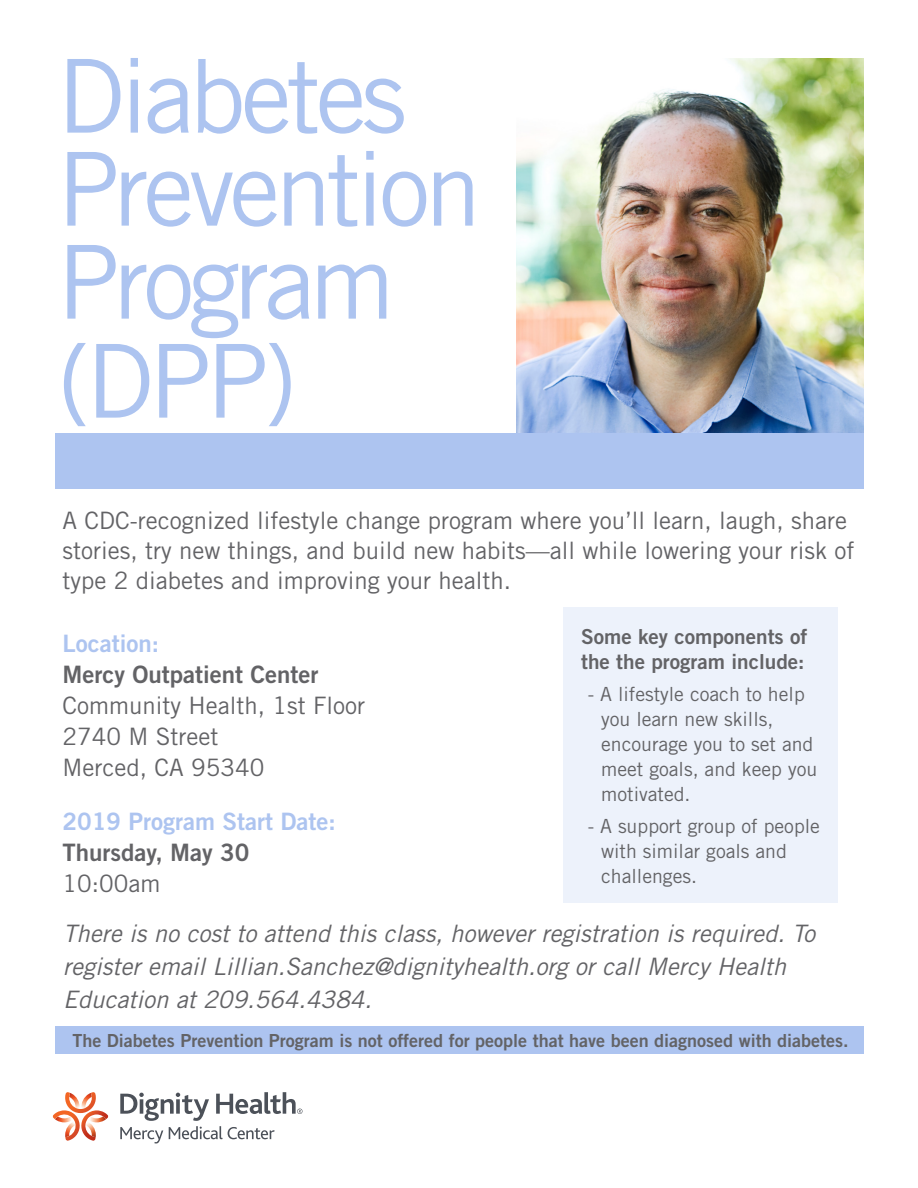
<style>
.page{position:relative;width:918px;height:1188px;background:#fff}
.page>*{position:absolute;margin:0;border:0;box-sizing:border-box;transform-origin:0 0}
.t1{font:102px "Trade Gothic LT Std";letter-spacing:-.05em;color:#adc4f0}
.t2{font:24px/30px "Trade Gothic LT Std";color:#636366}
.t3{font:italic 24px "Trade Gothic LT Std";color:#636366}
.t4{font:24px "Trade Gothic LT Std Bd 2";color:#636366}
.t5{font:24px "Trade Gothic LT Std Bd 2";color:#adc4f0}
.t6{font:20.7px/25.2px "Trade Gothic LT Std Bd 2";color:#636366}
.t7{font:19.5px/25.2px "Trade Gothic LT Std";color:#636366}
.t8{font:18px "Trade Gothic LT Std Bd 2";color:#636366}
</style>
<div class="page">
<img style="left:517px;top:59px;width:347px;height:374px">
<div style="left:56px;top:433px;width:808px;height:56px;background:#adc4f0"></div>
<svg style="left:53px;top:1092px;width:55px;height:49px"></svg>
<img style="left:87px;top:1119px;width:19px;height:3px">
<img style="left:87px;top:1116px;width:19px;height:3px">
<svg style="left:120px;top:1092px;width:182px;height:51px"></svg>
<div style="left:564px;top:607px;width:274px;height:296px;background:#edf2fb"></div>
<div style="left:56px;top:1026px;width:808px;height:28px;background:#adc4f0"></div>
<p class="t1" style="left:57px;top:35px;width:351px">Diabetes</p>
<p class="t1" style="left:57px;top:128px;width:426px">Prevention</p>
<p class="t1" style="left:57px;top:221px;width:339px">Program</p>
<p class="t1" style="left:57px;top:320px;width:242px">(DPP)</p>
<p class="t2" style="left:63px;top:505px;width:793px">A CDC-recognized lifestyle change program where you’ll learn, laugh, share stories, try new things, and build new habits—all while lowering your risk of type 2 diabetes and improving your health.</p>
<p class="t6" style="left:581px;top:623px;width:228px">Some key components of the the program include:</p>
<p class="t7" style="left:601px;top:681px;width:218px;text-indent:-14px">- A lifestyle coach to help you learn new skills, encourage you to set and meet goals, and keep you motivated.</p>
<p class="t7" style="left:601px;top:813px;width:220px;text-indent:-14px">- A support group of people with similar goals and challenges.</p>
<p class="t3" style="left:63px;top:919px;width:754px">There is no cost to attend this class, however registration is required. To</p>
<p class="t3" style="left:63px;top:952px;width:725px">register email Lillian.Sanchez@dignityhealth.org or call Mercy Health</p>
<p class="t3" style="left:63px;top:985px;width:310px">Education at 209.564.4384.</p>
<p class="t5" style="left:63px;top:628px;width:98px">Location:</p>
<p class="t4" style="left:63px;top:659px;width:257px">Mercy Outpatient Center</p>
<p class="t2" style="left:63px;top:690px;width:304px">Community Health, 1st Floor</p>
<p class="t2" style="left:63px;top:721px;width:157px">2740 M Street</p>
<p class="t2" style="left:63px;top:752px;width:203px">Merced, CA 95340</p>
<p class="t5" style="left:63px;top:806px;width:275px">2019 Program Start Date:</p>
<p class="t4" style="left:63px;top:838px;width:188px">Thursday, May 30</p>
<p class="t2" style="left:63px;top:868px;width:99px">10:00am</p>
<p class="t8" style="left:72px;top:1030px;width:778px">The Diabetes Prevention Program is not offered for people that have been diagnosed with diabetes.</p>
</div>
